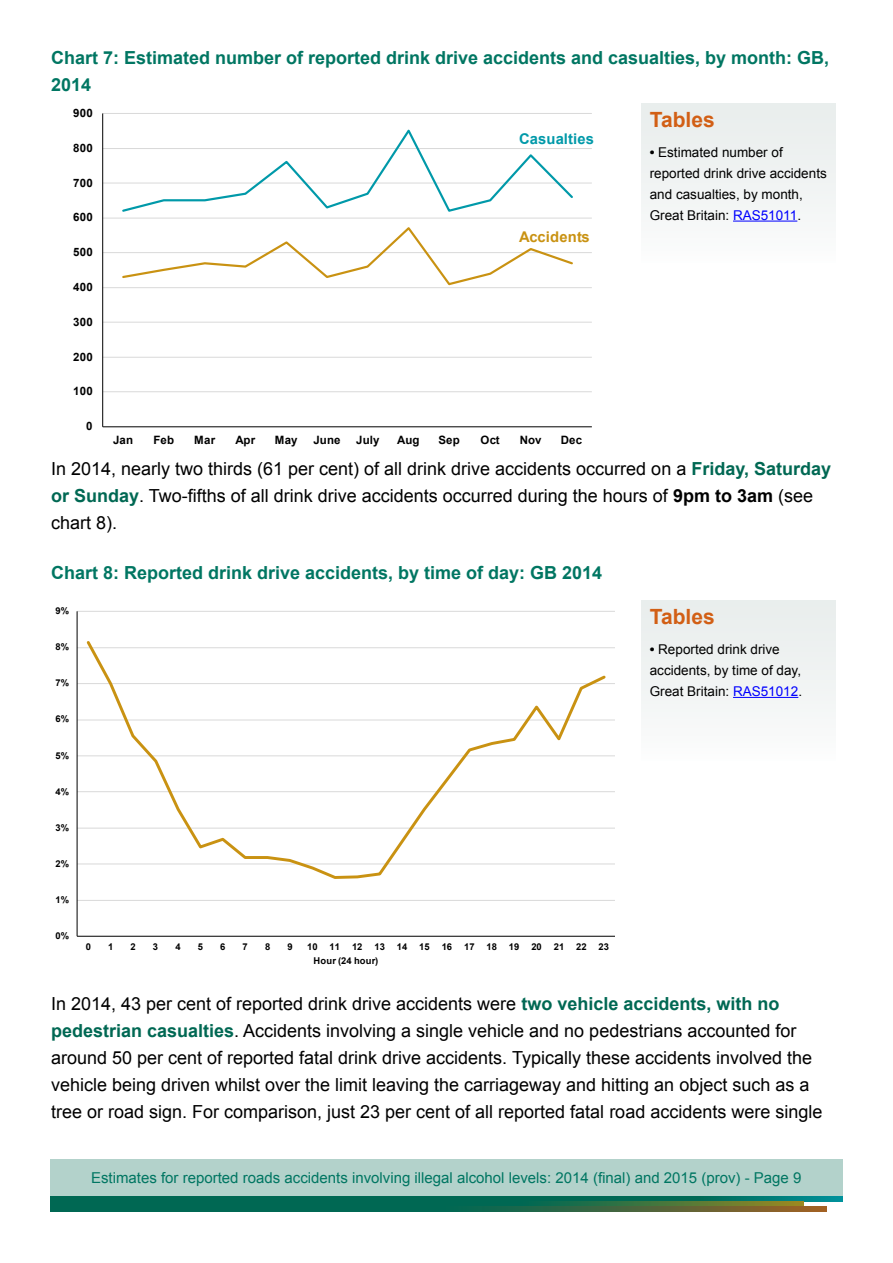
<style>
.page{position:relative;width:893px;height:1263px;background:#fff}
.page>*{position:absolute;margin:0;border:0;box-sizing:border-box;transform-origin:0 0}
.t1{font:700 21px "Arial";color:#d25f15}
.t2{font:18px/27px "Arial";color:#000}
.bold_intro_text{font:700 18px/27px "Arial";color:#007662}
.t3{font:15px "Arial";color:#007662}
.t4{font:700 14.85px "Arial";color:#0099a9}
.t5{font:700 14.85px "Arial";color:#c99212}
.t6{font:13.5px/21px "Arial";color:#000}
.t7{font:700 11.55px "Arial";letter-spacing:.015em;color:#000}
.t8{font:700 9.45px "Arial";letter-spacing:.005em;color:#000}
.s1{font-weight:700}
.s2{color:#00f}
.s3{font-weight:700;color:#006853}
</style>
<div class="page">
<div style="left:50px;top:1160px;width:792px;height:36px;background:#b3d2cb"></div>
<svg style="left:50px;top:1196px;width:792px;height:5px"></svg>
<svg style="left:50px;top:1201px;width:753px;height:5px"></svg>
<svg style="left:50px;top:1206px;width:777px;height:6px"></svg>
<div style="left:641px;top:601px;width:195px;height:159px;background:#f0f3f3"></div>
<hr style="left:733px;top:697px;width:65px;height:1px;background:#00f">
<div style="left:641px;top:103px;width:195px;height:160px;background:#f0f3f3"></div>
<hr style="left:733px;top:221px;width:64px;height:1px;background:#00f">
<hr style="left:103px;top:391px;width:489px;height:1px;background:#d9d9d9">
<hr style="left:103px;top:357px;width:489px;height:1px;background:#d9d9d9">
<hr style="left:103px;top:322px;width:489px;height:1px;background:#d9d9d9">
<hr style="left:103px;top:287px;width:489px;height:1px;background:#d9d9d9">
<hr style="left:103px;top:252px;width:489px;height:1px;background:#d9d9d9">
<hr style="left:103px;top:218px;width:489px;height:1px;background:#d9d9d9">
<hr style="left:103px;top:183px;width:489px;height:1px;background:#d9d9d9">
<hr style="left:103px;top:148px;width:489px;height:1px;background:#d9d9d9">
<hr style="left:103px;top:113px;width:489px;height:1px;background:#d9d9d9">
<hr style="left:102px;top:113px;width:1px;height:314px;background:#000">
<hr style="left:103px;top:426px;width:489px;height:1px;background:#000">
<svg style="left:122px;top:227px;width:451px;height:59px"></svg>
<svg style="left:121px;top:129px;width:454px;height:83px"></svg>
<svg style="left:76px;top:611px;width:539px;height:326px"></svg>
<p class="bold_intro_text" style="left:51px;top:45px;width:780px">Chart 7: Estimated number of reported drink drive accidents and casualties, by month: GB,<br>2014</p>
<p class="t7" style="left:73px;top:105px;width:21px">900</p>
<p class="t7" style="left:73px;top:140px;width:21px">800</p>
<p class="t7" style="left:73px;top:175px;width:21px">700</p>
<p class="t7" style="left:73px;top:210px;width:21px">600</p>
<p class="t7" style="left:73px;top:244px;width:21px">500</p>
<p class="t7" style="left:73px;top:279px;width:21px">400</p>
<p class="t7" style="left:73px;top:314px;width:21px">300</p>
<p class="t7" style="left:73px;top:349px;width:21px">200</p>
<p class="t7" style="left:73px;top:384px;width:21px">100</p>
<p class="t7" style="left:86px;top:418px;width:8px">0</p>
<p class="t4" style="left:519px;top:129px;width:77px">Casualties</p>
<p class="t5" style="left:519px;top:227px;width:72px">Accidents</p>
<p class="t7" style="left:113px;top:432px;width:22px">Jan</p>
<p class="t7" style="left:154px;top:432px;width:22px">Feb</p>
<p class="t7" style="left:194px;top:432px;width:22px">Mar</p>
<p class="t7" style="left:235px;top:432px;width:21px">Apr</p>
<p class="t7" style="left:275px;top:432px;width:24px">May</p>
<p class="t7" style="left:313px;top:432px;width:29px">June</p>
<p class="t7" style="left:356px;top:432px;width:25px">July</p>
<p class="t7" style="left:397px;top:432px;width:24px">Aug</p>
<p class="t7" style="left:439px;top:432px;width:23px">Sep</p>
<p class="t7" style="left:480px;top:432px;width:21px">Oct</p>
<p class="t7" style="left:520px;top:432px;width:23px">Nov</p>
<p class="t7" style="left:561px;top:432px;width:23px">Dec</p>
<p class="t1" style="left:650px;top:106px;width:66px">Tables</p>
<p class="t6" style="left:650px;top:142px;width:179px"><span class="s1">•</span> Estimated number of reported drink drive accidents and casualties, by month,<br>Great Britain: <span class="s2">RAS51011</span>.</p>
<p class="t2" style="left:51px;top:455px;width:782px">In 2014, nearly two thirds (61 per cent) of all drink drive accidents occurred on a <span class="s3">Friday, Saturday or Sunday</span>. Two-fifths of all drink drive accidents occurred during the hours of <span class="s1">9pm to 3am</span> (see chart 8).</p>
<p class="bold_intro_text" style="left:51px;top:559px;width:553px">Chart 8: Reported drink drive accidents, by time of day: GB 2014</p>
<p class="t8" style="left:55px;top:604px;width:15px">9%</p>
<p class="t8" style="left:55px;top:640px;width:15px">8%</p>
<p class="t8" style="left:55px;top:677px;width:15px">7%</p>
<p class="t8" style="left:55px;top:713px;width:15px">6%</p>
<p class="t8" style="left:55px;top:749px;width:15px">5%</p>
<p class="t8" style="left:55px;top:785px;width:15px">4%</p>
<p class="t8" style="left:55px;top:821px;width:15px">3%</p>
<p class="t8" style="left:55px;top:857px;width:15px">2%</p>
<p class="t8" style="left:55px;top:893px;width:15px">1%</p>
<p class="t8" style="left:55px;top:929px;width:15px">0%</p>
<p class="t8" style="left:86px;top:941px;width:7px">0</p>
<p class="t8" style="left:108px;top:941px;width:7px">1</p>
<p class="t8" style="left:131px;top:941px;width:7px">2</p>
<p class="t8" style="left:153px;top:941px;width:7px">3</p>
<p class="t8" style="left:175px;top:941px;width:7px">4</p>
<p class="t8" style="left:198px;top:941px;width:7px">5</p>
<p class="t8" style="left:220px;top:941px;width:7px">6</p>
<p class="t8" style="left:243px;top:941px;width:7px">7</p>
<p class="t8" style="left:265px;top:941px;width:7px">8</p>
<p class="t8" style="left:287px;top:941px;width:7px">9</p>
<p class="t8" style="left:307px;top:941px;width:12px">10</p>
<p class="t8" style="left:330px;top:941px;width:12px">11</p>
<p class="t8" style="left:352px;top:941px;width:12px">12</p>
<p class="t8" style="left:374px;top:941px;width:12px">13</p>
<p class="t8" style="left:397px;top:941px;width:12px">14</p>
<p class="t8" style="left:419px;top:941px;width:12px">15</p>
<p class="t8" style="left:442px;top:941px;width:12px">16</p>
<p class="t8" style="left:464px;top:941px;width:12px">17</p>
<p class="t8" style="left:486px;top:941px;width:12px">18</p>
<p class="t8" style="left:509px;top:941px;width:12px">19</p>
<p class="t8" style="left:531px;top:941px;width:12px">20</p>
<p class="t8" style="left:554px;top:941px;width:12px">21</p>
<p class="t8" style="left:576px;top:941px;width:12px">22</p>
<p class="t8" style="left:599px;top:941px;width:12px">23</p>
<p class="t8" style="left:314px;top:954px;width:66px">Hour (24 hour)</p>
<p class="t1" style="left:650px;top:603px;width:66px">Tables</p>
<p class="t6" style="left:650px;top:639px;width:154px"><span class="s1">•</span> Reported drink drive accidents, by time of day,<br>Great Britain: <span class="s2">RAS51012</span>.</p>
<p class="t2" style="left:51px;top:991px;width:773px">In 2014, 43 per cent of reported drink drive accidents were <span class="s3">two vehicle accidents, with no pedestrian casualties</span>. Accidents involving a single vehicle and no pedestrians accounted for around 50 per cent of reported fatal drink drive accidents. Typically these accidents involved the vehicle being driven whilst over the limit leaving the carriageway and hitting an object such as a tree or road sign. For comparison, just 23 per cent of all reported fatal road accidents were single</p>
<p class="t3" style="left:91px;top:1168px;width:712px">Estimates for reported roads accidents involving illegal alcohol levels: 2014 (final) and 2015 (prov) - Page 9</p>
</div>
